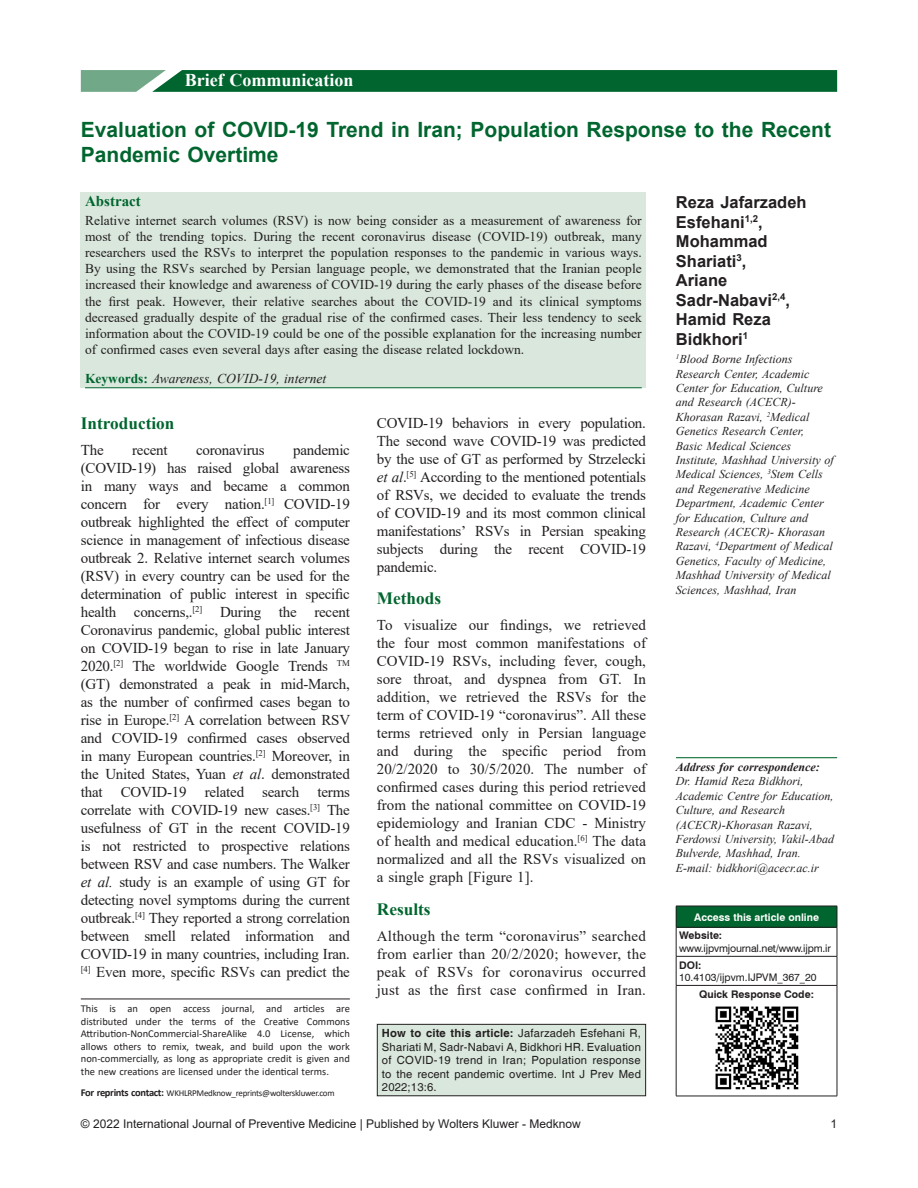
<style>
.page{position:relative;width:918px;height:1188px;background:#fff}
.page>*{position:absolute;margin:0;border:0;box-sizing:border-box;transform-origin:0 0}
.AT{font:700 21px/25.2px "Arial";color:#00652e}
.AH{font:700 18px "Times New Roman";color:#fff}
.t1{font:700 17.25px "Times New Roman";color:#00652e}
.AU{font:700 16.5px/19.5px "Arial";color:#231f20}
.TX{font:15px/18px "Times New Roman";letter-spacing:-.015em;color:#231f20;text-align:justify}
.ABSH{font:700 15px "Times New Roman";color:#00652e}
.ABS{font:13.5px/16.2px "Times New Roman";color:#231f20;text-align:justify}
.KWD{font:italic 13.5px "Times New Roman";color:#231f20}
.AFF{font:italic 12px/14.4px "Times New Roman";color:#231f20}
.ADD{font:italic 12px/14.4px "Times New Roman";color:#231f20}
.t2{font:12px "Arial";color:#231f20}
.HTC{font:11.25px/13.5px "Helvetica";letter-spacing:.015em;color:#231f20;text-align:justify}
.OS{font:10.5px/12.6px "Calibri";color:#231f20;text-align:justify}
.Website{font:10.5px/12.6px "Swiss 721 BT";letter-spacing:-.015em;color:#231f20}
.DOI{font:10.5px/12.6px "Swiss 721 BT";color:#231f20}
.ATAO{font:700 10.5px "Swiss 721 BT";color:#fff}
.QRC{font:700 10.5px "Swiss 721 BT";color:#231f20}
.OS-2{font:9px "Calibri";letter-spacing:-.03em;color:#231f20}
.s1{font-weight:700;font-style:normal;color:#00652e}
.s2{font-style:italic}
.s3{font-weight:700;font-size:10.5px}
.s4{font-weight:700}
</style>
<div class="page">
<div style="left:81px;top:192px;width:565px;height:195px;background:#d9e7dd"></div>
<hr style="left:85px;top:387px;width:557px;height:1px;background:#00652e">
<svg style="left:81px;top:70px;width:756px;height:22px"></svg>
<div style="left:377px;top:1024px;width:269px;height:72px;background:#d9e7dd"></div>
<div style="left:377px;top:1024px;width:269px;height:72px;border:1px solid #231f20"></div>
<hr style="left:81px;top:999px;width:269px;height:1px;background:#231f20">
<hr style="left:676px;top:757px;width:161px;height:1px;background:#00652e">
<div style="left:676px;top:906px;width:161px;height:21px;background:#00652e"></div>
<hr style="left:676px;top:927px;width:161px;height:1px;background:#231f20">
<hr style="left:676px;top:956px;width:161px;height:1px;background:#231f20">
<hr style="left:676px;top:985px;width:161px;height:1px;background:#231f20">
<hr style="left:676px;top:906px;width:161px;height:1px;background:#231f20">
<svg style="left:676px;top:906px;width:1px;height:79px"></svg>
<svg style="left:837px;top:906px;width:1px;height:79px"></svg>
<hr style="left:676px;top:986px;width:1px;height:110px;background:#231f20">
<hr style="left:837px;top:986px;width:1px;height:110px;background:#231f20">
<hr style="left:676px;top:1096px;width:161px;height:1px;background:#231f20">
<img style="left:715px;top:1006px;width:84px;height:84px">
<p class="AH" style="left:185px;top:67px;width:170px">Brief Communication</p>
<p class="AT" style="left:81px;top:117px;width:752px">Evaluation of COVID‑19 Trend in Iran; Population Response to the Recent<br>Pandemic Overtime</p>
<p class="ABSH" style="left:85px;top:190px;width:57px">Abstract</p>
<p class="ABS" style="left:85px;top:212px;width:558px">Relative internet search volumes (RSV) is now being consider as a measurement of awareness for most of the trending topics. During the recent coronavirus disease (COVID‑19) outbreak, many researchers used the RSVs to interpret the population responses to the pandemic in various ways.<br>By using the RSVs searched by Persian language people, we demonstrated that the Iranian people increased their knowledge and awareness of COVID‑19 during the early phases of the disease before the first peak. However, their relative searches about the COVID‑19 and its clinical symptoms decreased gradually despite of the gradual rise of the confirmed cases. Their less tendency to seek information about the COVID‑19 could be one of the possible explanation for the increasing number of confirmed cases even several days after easing the disease related lockdown.</p>
<p class="KWD" style="left:85px;top:369px;width:243px"><span class="s1">Keywords:</span> Awareness, COVID‑19, internet</p>
<h1 class="t1" style="left:81px;top:411px;width:95px">Introduction</h1>
<p class="TX" style="left:81px;top:441px;width:24px">The</p>
<p class="TX" style="left:132px;top:441px;width:37px">recent</p>
<p class="TX" style="left:196px;top:441px;width:70px">coronavirus</p>
<p class="TX" style="left:81px;top:441px;width:271px;text-indent:212px">pandemic (COVID‑19) has raised global awareness in many ways and became a common concern for every nation.<sup>[1]</sup> COVID-19 outbreak highlighted the effect of computer science in management of infectious disease outbreak 2. Relative internet search volumes (RSV) in every country can be used for the determination of public interest in specific health concerns,.<sup>[2]</sup> During the recent Coronavirus pandemic, global public interest on COVID‑19 began to rise in late January 2020.<sup>[2]</sup> The worldwide Google Trends <sup>TM </sup>(GT) demonstrated a peak in mid‑March, as the number of confirmed cases began to rise in Europe.<sup>[2]</sup> A correlation between RSV and COVID‑19 confirmed cases observed in many European countries.<sup>[2]</sup> Moreover, in the United States, Yuan <span class="s2">et al</span>. demonstrated that COVID‑19 related search terms correlate with COVID‑19 new cases.<sup>[3]</sup> The usefulness of GT in the recent COVID‑19 is not restricted to prospective relations between RSV and case numbers. The Walker <span class="s2">et al.</span> study is an example of using GT for detecting novel symptoms during the current outbreak.<sup>[4]</sup> They reported a strong correlation between smell related information and COVID‑19 in many countries, including Iran. <sup>[4]</sup> Even more, specific RSVs can predict the</p>
<p class="OS" style="left:81px;top:1002px;width:271px">This is an open access journal, and articles are distributed under the terms of the Creative Commons Attribution‑NonCommercial‑ShareAlike 4.0 License, which allows others to remix, tweak, and build upon the work non‑commercially, as long as appropriate credit is given and the new creations are licensed under the identical terms.</p>
<p class="OS-2" style="left:81px;top:1087px;width:255px"><span class="s3">For reprints contact:</span> WKHLRPMedknow_reprints@wolterskluwer.com</p>
<p class="TX" style="left:377px;top:413px;width:271px">COVID‑19 behaviors in every population.<br>The second wave COVID‑19 was predicted by the use of GT as performed by Strzelecki <span class="s2">et al</span>.<sup>[5]</sup> According to the mentioned potentials of RSVs, we decided to evaluate the trends of COVID‑19 and its most common clinical manifestations’ RSVs in Persian speaking subjects during the recent COVID‑19 pandemic.</p>
<h1 class="t1" style="left:377px;top:586px;width:66px">Methods</h1>
<p class="TX" style="left:377px;top:616px;width:271px">To visualize our findings, we retrieved the four most common manifestations of COVID‑19 RSVs, including fever, cough, sore throat, and dyspnea from GT. In addition, we retrieved the RSVs for the term of COVID‑19 “coronavirus”. All these terms retrieved only in Persian language and during the specific period from 20/2/2020 to 30/5/2020. The number of confirmed cases during this period retrieved from the national committee on COVID‑19 epidemiology and Iranian CDC ‑ Ministry of health and medical education.<sup>[6]</sup> The data normalized and all the RSVs visualized on a single graph [Figure 1].</p>
<h1 class="t1" style="left:377px;top:896px;width:55px">Results</h1>
<p class="TX" style="left:377px;top:927px;width:271px">Although the term “coronavirus” searched from earlier than 20/2/2020; however, the peak of RSVs for coronavirus occurred just as the first case confirmed in Iran.</p>
<p class="HTC" style="left:382px;top:1027px;width:261px"><span class="s4">How to cite this article:</span> Jafarzadeh Esfehani R, Shariati M, Sadr‑Nabavi A, Bidkhori HR. Evaluation of COVID‑19 trend in Iran; Population response to the recent pandemic overtime. Int J Prev Med 2022;13:6.</p>
<p class="AU" style="left:676px;top:193px;width:132px">Reza Jafarzadeh<br>Esfehani<sup>1,2</sup>,<br>Mohammad<br>Shariati<sup>3</sup>,<br>Ariane<br>Sadr-Nabavi<sup>2,4</sup>,<br>Hamid Reza<br>Bidkhori<sup>1</sup></p>
<p class="AFF" style="left:676px;top:352px;width:160px"><sup>1</sup>Blood Borne Infections<br>Research Center, Academic<br>Center for Education, Culture and Research (ACECR)-<br>Khorasan Razavi, <sup>2</sup>Medical<br>Genetics Research Center,<br>Basic Medical Sciences<br>Institute, Mashhad University of<br>Medical Sciences, <sup>3</sup>Stem Cells and Regenerative Medicine<br>Department, Academic Center for Education, Culture and<br>Research (ACECR)- Khorasan<br>Razavi, <sup>4</sup>Department of Medical<br>Genetics, Faculty of Medicine,<br>Mashhad University of Medical<br>Sciences, Mashhad, Iran</p>
<p class="ADD" style="left:676px;top:759px;width:160px"><span class="s4">Address for correspondence:<br></span>Dr. Hamid Reza Bidkhori,<br>Academic Centre for Education,<br>Culture, and Research (ACECR)‑Khorasan Razavi,<br>Ferdowsi University, Vakil‑Abad<br>Bulverde, Mashhad, Iran.<br>E‑mail: bidkhori@acecr.ac.ir</p>
<p class="ATAO" style="left:694px;top:910px;width:126px">Access this article online</p>
<p class="Website" style="left:679px;top:929px;width:153px"><span class="s4">Website: </span>www.ijpvmjournal.net/www.ijpm.ir</p>
<p class="DOI" style="left:679px;top:958px;width:139px"><span class="s4">DOI:<br></span>10.4103/ijpvm.IJPVM_367_20</p>
<p class="QRC" style="left:699px;top:987px;width:116px">Quick Response Code:</p>
<p class="t2" style="left:81px;top:1116px;width:501px">© 2022 International Journal of Preventive Medicine | Published by Wolters Kluwer - Medknow</p>
<p class="t2" style="left:830px;top:1116px;width:8px">1</p>
</div>
